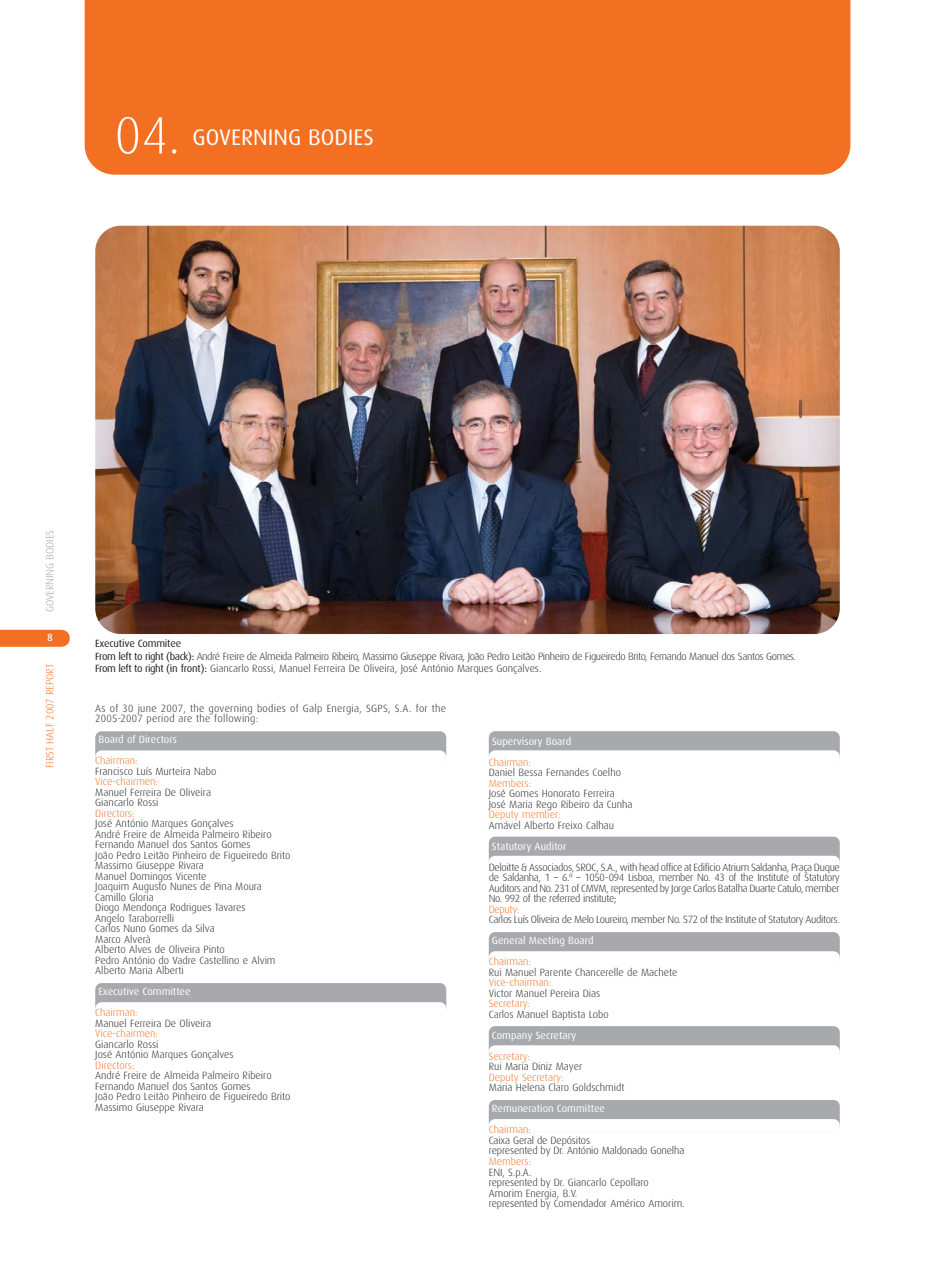
<style>
.page{position:relative;width:936px;height:1276px;background:#fff}
.page>*{position:absolute;margin:0;border:0;box-sizing:border-box;transform-origin:0 0}
.t1{font:300 52.5px "Dax";color:#fff}
.t2{font:22.5px "Dax";color:#fff}
.t3{font:300 10.5px/10.5px "Dax";color:#231f20}
.t4{font:300 10.5px/12.6px "Dax";letter-spacing:-.035em;color:#231f20}
.t5{font:300 10.5px "Dax";color:#f36f21}
.t6{font:10.5px "Dax";color:#fff}
.t7{font:300 10.5px/10.5px "Dax";letter-spacing:.025em;color:#231f20}
.t8{font:300 10.5px "Dax";letter-spacing:-.03em;color:#231f20}
.t9{font:300 10.5px "Dax";color:#9d9fa1}
.t10{font:500 10.5px "Dax";color:#fff}
.s1{font-weight:400}
</style>
<div class="page">
<svg style="left:0;top:630px;width:70px;height:17px"></svg>
<div style="left:95px;top:983px;width:351px;height:31px;background:#a7a9ac;border-radius:6px"></div>
<div style="left:95px;top:1002px;width:351px;height:13px;background:#fff;border-radius:6px"></div>
<div style="left:489px;top:1026px;width:350px;height:31px;background:#a7a9ac;border-radius:6px"></div>
<div style="left:489px;top:1045px;width:350px;height:13px;background:#fff;border-radius:6px"></div>
<div style="left:489px;top:932px;width:350px;height:31px;background:#a7a9ac;border-radius:6px"></div>
<div style="left:489px;top:951px;width:350px;height:13px;background:#fff;border-radius:6px"></div>
<div style="left:489px;top:836px;width:350px;height:32px;background:#a7a9ac;border-radius:6px"></div>
<div style="left:489px;top:856px;width:350px;height:12px;background:#fff;border-radius:6px"></div>
<div style="left:489px;top:731px;width:350px;height:31px;background:#a7a9ac;border-radius:6px"></div>
<div style="left:489px;top:750px;width:350px;height:13px;background:#fff;border-radius:6px"></div>
<div style="left:95px;top:731px;width:351px;height:32px;background:#a7a9ac;border-radius:6px"></div>
<div style="left:95px;top:750px;width:351px;height:13px;background:#fff;border-radius:6px"></div>
<div style="left:489px;top:1100px;width:350px;height:31px;background:#a7a9ac;border-radius:6px"></div>
<div style="left:489px;top:1119px;width:350px;height:13px;background:#fff;border-radius:6px"></div>
<div style="left:85px;top:0;width:765px;height:175px;background:#f36f21"></div>
<img style="left:95px;top:226px;width:744px;height:408px;border-radius:26px">
<h1 class="t1" style="left:114px;top:113px;width:67px">04.</h1>
<h2 class="t2" style="left:193px;top:127px;width:183px">GOVERNING BODIES</h2>
<p class="t9" style="left:45px;top:612px;width:84px;rotate:-90deg">GOVERNING BODIES</p>
<p class="t10" style="left:47px;top:633px;width:7px">8</p>
<p class="t5" style="left:45px;top:768px;width:106px;rotate:-90deg">FIRST HALF 2007 REPORT</p>
<p class="t4" style="left:95px;top:638px;width:702px"><span class="s1">Executive Commitee<br>From left to right (back):</span> André Freire de Almeida Palmeiro Ribeiro, Massimo Giuseppe Rivara, João Pedro Leitão Pinheiro de Figueiredo Brito, Fernando Manuel dos Santos Gomes.<br><span class="s1">From left to right (in front):</span> Giancarlo Rossi, Manuel Ferreira De Oliveira, José António Marques Gonçalves.</p>
<p class="t7" style="left:95px;top:703px;width:352px">As of 30 june 2007, the governing bodies of Galp Energia, SGPS, S.A. for the<br>2005-2007 period are the following:</p>
<p class="t6" style="left:98px;top:735px;width:80px">Board of Directors</p>
<p class="t5" style="left:95px;top:756px;width:44px">Chairman:</p>
<p class="t3" style="left:95px;top:766px;width:123px">Francisco Luís Murteira Nabo</p>
<p class="t5" style="left:95px;top:777px;width:64px">Vice-chairmen:</p>
<p class="t3" style="left:95px;top:787px;width:117px">Manuel Ferreira De Oliveira<br>Giancarlo Rossi</p>
<p class="t5" style="left:95px;top:808px;width:41px">Directors:</p>
<p class="t3" style="left:95px;top:819px;width:197px">José António Marques Gonçalves<br>André Freire de Almeida Palmeiro Ribeiro<br>Fernando Manuel dos Santos Gomes<br>João Pedro Leitão Pinheiro de Figueiredo Brito<br>Massimo Giuseppe Rivara<br>Manuel Domingos Vicente<br>Joaquim Augusto Nunes de Pina Moura<br>Camillo Gloria<br>Diogo Mendonça Rodrigues Tavares<br>Angelo Taraborrelli<br>Carlos Nuno Gomes da Silva<br>Marco Alverà<br>Alberto Alves de Oliveira Pinto<br>Pedro António do Vadre Castellino e Alvim<br>Alberto Maria Alberti</p>
<p class="t6" style="left:98px;top:987px;width:94px">Executive Committee</p>
<p class="t5" style="left:95px;top:1008px;width:44px">Chairman:</p>
<p class="t3" style="left:95px;top:1018px;width:117px">Manuel Ferreira De Oliveira</p>
<p class="t5" style="left:95px;top:1029px;width:64px">Vice-chairmen:</p>
<p class="t3" style="left:95px;top:1039px;width:140px">Giancarlo Rossi<br>José António Marques Gonçalves</p>
<p class="t5" style="left:95px;top:1060px;width:41px">Directors:</p>
<p class="t3" style="left:95px;top:1071px;width:197px">André Freire de Almeida Palmeiro Ribeiro Fernando Manuel dos Santos Gomes<br>João Pedro Leitão Pinheiro de Figueiredo Brito Massimo Giuseppe Rivara</p>
<p class="t6" style="left:492px;top:736px;width:81px">Supervisory Board</p>
<p class="t5" style="left:489px;top:757px;width:44px">Chairman:</p>
<p class="t3" style="left:489px;top:768px;width:134px">Daniel Bessa Fernandes Coelho</p>
<p class="t5" style="left:489px;top:778px;width:44px">Members:</p>
<p class="t3" style="left:489px;top:789px;width:145px">José Gomes Honorato Ferreira<br>José Maria Rego Ribeiro da Cunha</p>
<p class="t5" style="left:489px;top:810px;width:74px">Deputy member:</p>
<p class="t3" style="left:489px;top:821px;width:127px">Amável Alberto Freixo Calhau</p>
<p class="t6" style="left:492px;top:841px;width:76px">Statutory Auditor</p>
<p class="t3" style="left:489px;top:863px;width:352px;text-align:justify">Deloitte &amp; Associados, SROC, S.A., with head office at Edifício Atrium Saldanha, Praça Duque de Saldanha, 1 – 6.º – 1050-094 Lisboa, member No. 43 of the Institute of Statutory Auditors and No. 231 of CMVM, represented by Jorge Carlos Batalha Duarte Catulo, member No. 992 of the referred institute;</p>
<p class="t5" style="left:489px;top:904px;width:32px">Deputy:</p>
<p class="t8" style="left:489px;top:915px;width:352px">Carlos Luís Oliveira de Melo Loureiro, member No. 572 of the Institute of Statutory Auditors.</p>
<p class="t6" style="left:492px;top:936px;width:103px">General Meeting Board</p>
<p class="t5" style="left:489px;top:957px;width:44px">Chairman:</p>
<p class="t3" style="left:489px;top:968px;width:190px">Rui Manuel Parente Chancerelle de Machete</p>
<p class="t5" style="left:489px;top:978px;width:64px">Vice-chairman:</p>
<p class="t3" style="left:489px;top:989px;width:113px">Victor Manuel Pereira Dias</p>
<p class="t5" style="left:489px;top:999px;width:43px">Secretary:</p>
<p class="t3" style="left:489px;top:1010px;width:121px">Carlos Manuel Baptista Lobo</p>
<p class="t6" style="left:492px;top:1030px;width:86px">Company Secretary</p>
<p class="t5" style="left:489px;top:1051px;width:43px">Secretary:</p>
<p class="t3" style="left:489px;top:1062px;width:95px">Rui Maria Diniz Mayer</p>
<p class="t5" style="left:489px;top:1072px;width:76px">Deputy Secretary:</p>
<p class="t3" style="left:489px;top:1083px;width:137px">Maria Helena Claro Goldschmidt</p>
<p class="t6" style="left:492px;top:1104px;width:114px">Remuneration Committee</p>
<p class="t5" style="left:489px;top:1125px;width:44px">Chairman:</p>
<p class="t3" style="left:489px;top:1136px;width:197px">Caixa Geral de Depósitos<br>represented by Dr. António Maldonado Gonelha</p>
<p class="t5" style="left:489px;top:1156px;width:44px">Members:</p>
<p class="t3" style="left:489px;top:1167px;width:197px">ENI, S.p.A.<br>represented by Dr. Giancarlo Cepollaro<br>Amorim Energia, B.V.<br>represented by Comendador Américo Amorim.</p>
</div>
